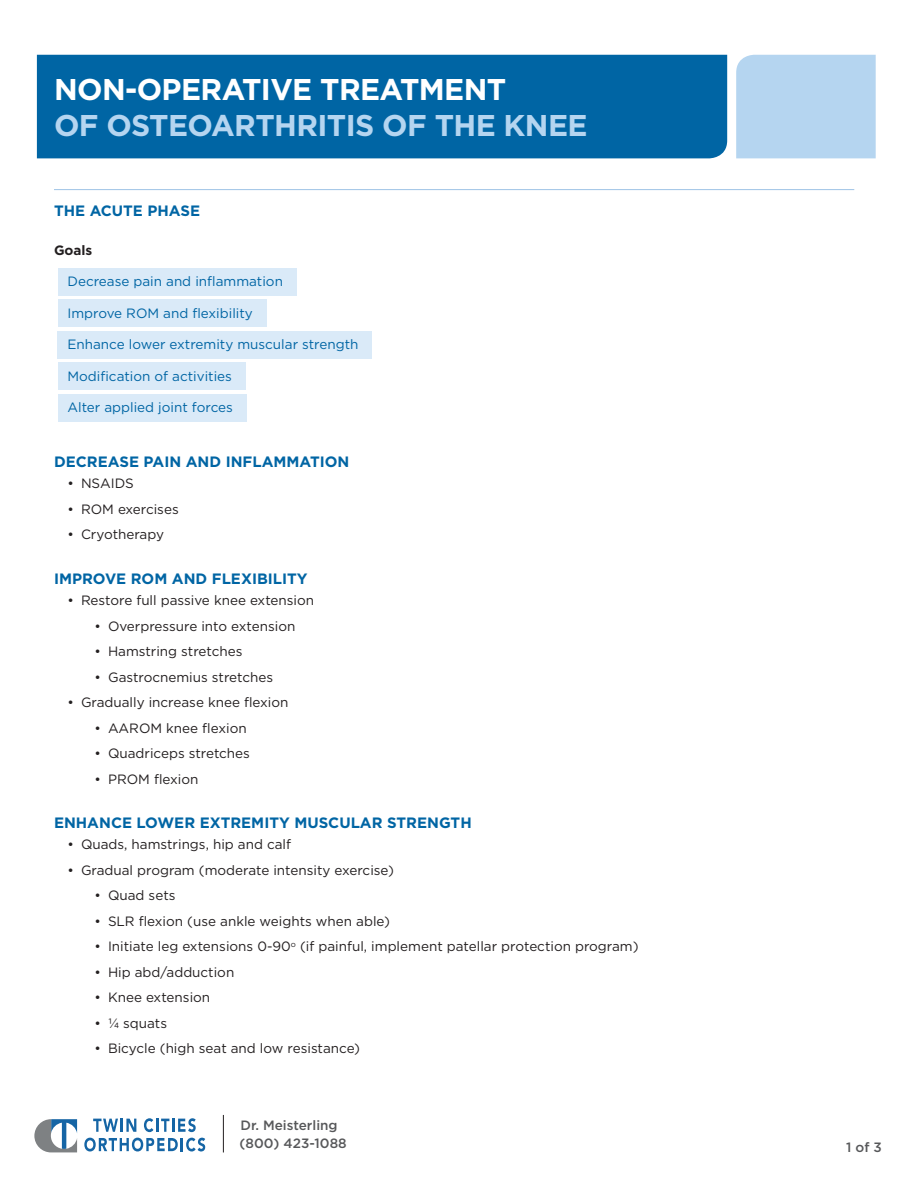
<style>
.page{position:relative;width:918px;height:1188px;background:#fff}
.page>*{position:absolute;margin:0;border:0;box-sizing:border-box;transform-origin:0 0}
.t1{font:700 30px "Gotham";letter-spacing:-.02em;color:#b5d5f0}
.t2{font:700 30px "Gotham";letter-spacing:-.02em;color:#fff}
.t3{font:700 15px "Gotham";color:#0065a4}
.t4{font:13.5px "Gotham";color:#231f20}
.t5{font:13.5px "Gotham";color:#0065a4}
.t6{font:500 13.5px/18px "Gotham";color:#57585a}
.t7{font:700 13.5px "Gotham";color:#231f20}
</style>
<div class="page">
<svg style="left:93px;top:1119px;width:43px;height:13px"></svg>
<svg style="left:144px;top:1118px;width:52px;height:14px"></svg>
<svg style="left:84px;top:1138px;width:121px;height:13px"></svg>
<svg style="left:34px;top:1119px;width:43px;height:33px"></svg>
<hr style="left:223px;top:1115px;width:1px;height:37px;background:#231f20">
<hr style="left:54px;top:189px;width:800px;height:1px;background:#a8c9e8">
<div style="left:58px;top:268px;width:239px;height:28px;background:#daeaf8"></div>
<div style="left:58px;top:299px;width:208px;height:28px;background:#daeaf8"></div>
<div style="left:58px;top:331px;width:314px;height:28px;background:#daeaf8"></div>
<div style="left:58px;top:362px;width:187px;height:28px;background:#daeaf8"></div>
<div style="left:58px;top:394px;width:188px;height:28px;background:#daeaf8"></div>
<div style="left:37px;top:55px;width:690px;height:103px;background:#0065a4"></div>
<div style="left:736px;top:55px;width:140px;height:103px;background:#b5d5f0"></div>
<h1 class="t2" style="left:54px;top:69px;width:454px">NON-OPERATIVE TREATMENT</h1>
<h1 class="t1" style="left:54px;top:105px;width:535px">OF OSTEOARTHRITIS OF THE KNEE</h1>
<p class="t3" style="left:54px;top:200px;width:148px">THE ACUTE PHASE</p>
<p class="t7" style="left:54px;top:241px;width:40px">Goals</p>
<p class="t5" style="left:68px;top:273px;width:217px">Decrease pain and inflammation</p>
<p class="t5" style="left:68px;top:304px;width:187px">Improve ROM and flexibility</p>
<p class="t5" style="left:68px;top:336px;width:292px">Enhance lower extremity muscular strength</p>
<p class="t5" style="left:68px;top:367px;width:166px">Modification of activities</p>
<p class="t5" style="left:68px;top:399px;width:167px">Alter applied joint forces</p>
<p class="t3" style="left:54px;top:452px;width:297px">DECREASE PAIN AND INFLAMMATION</p>
<p class="t4" style="left:68px;top:475px;width:68px">• NSAIDS</p>
<p class="t4" style="left:68px;top:500px;width:113px">• ROM exercises</p>
<p class="t4" style="left:68px;top:526px;width:98px">• Cryotherapy</p>
<p class="t3" style="left:54px;top:569px;width:255px">IMPROVE ROM AND FLEXIBILITY</p>
<p class="t4" style="left:68px;top:592px;width:248px">• Restore full passive knee extension</p>
<p class="t4" style="left:94px;top:617px;width:203px">• Overpressure into extension</p>
<p class="t4" style="left:94px;top:643px;width:149px">• Hamstring stretches</p>
<p class="t4" style="left:94px;top:668px;width:180px">• Gastrocnemius stretches</p>
<p class="t4" style="left:68px;top:694px;width:223px">• Gradually increase knee flexion</p>
<p class="t4" style="left:94px;top:719px;width:154px">• AAROM knee flexion</p>
<p class="t4" style="left:94px;top:745px;width:157px">• Quadriceps stretches</p>
<p class="t4" style="left:94px;top:770px;width:105px">• PROM flexion</p>
<p class="t3" style="left:54px;top:813px;width:419px">ENHANCE LOWER EXTREMITY MUSCULAR STRENGTH</p>
<p class="t4" style="left:68px;top:836px;width:225px">• Quads, hamstrings, hip and calf</p>
<p class="t4" style="left:68px;top:861px;width:328px">• Gradual program (moderate intensity exercise)</p>
<p class="t4" style="left:94px;top:887px;width:83px">• Quad sets</p>
<p class="t4" style="left:94px;top:912px;width:297px">• SLR flexion (use ankle weights when able)</p>
<p class="t4" style="left:94px;top:938px;width:546px">• Initiate leg extensions 0-90<sup>o</sup> (if painful, implement patellar protection program)</p>
<p class="t4" style="left:95px;top:963px;width:141px">• Hip abd/adduction</p>
<p class="t4" style="left:95px;top:989px;width:117px">• Knee extension</p>
<p class="t4" style="left:95px;top:1014px;width:74px">• ¼ squats</p>
<p class="t4" style="left:95px;top:1040px;width:267px">• Bicycle (high seat and low resistance)</p>
<p class="t6" style="left:240px;top:1116px;width:109px">Dr. Meisterling (800) 423-1088</p>
<p class="t6" style="left:846px;top:1138px;width:37px">1 of 3</p>
</div>
